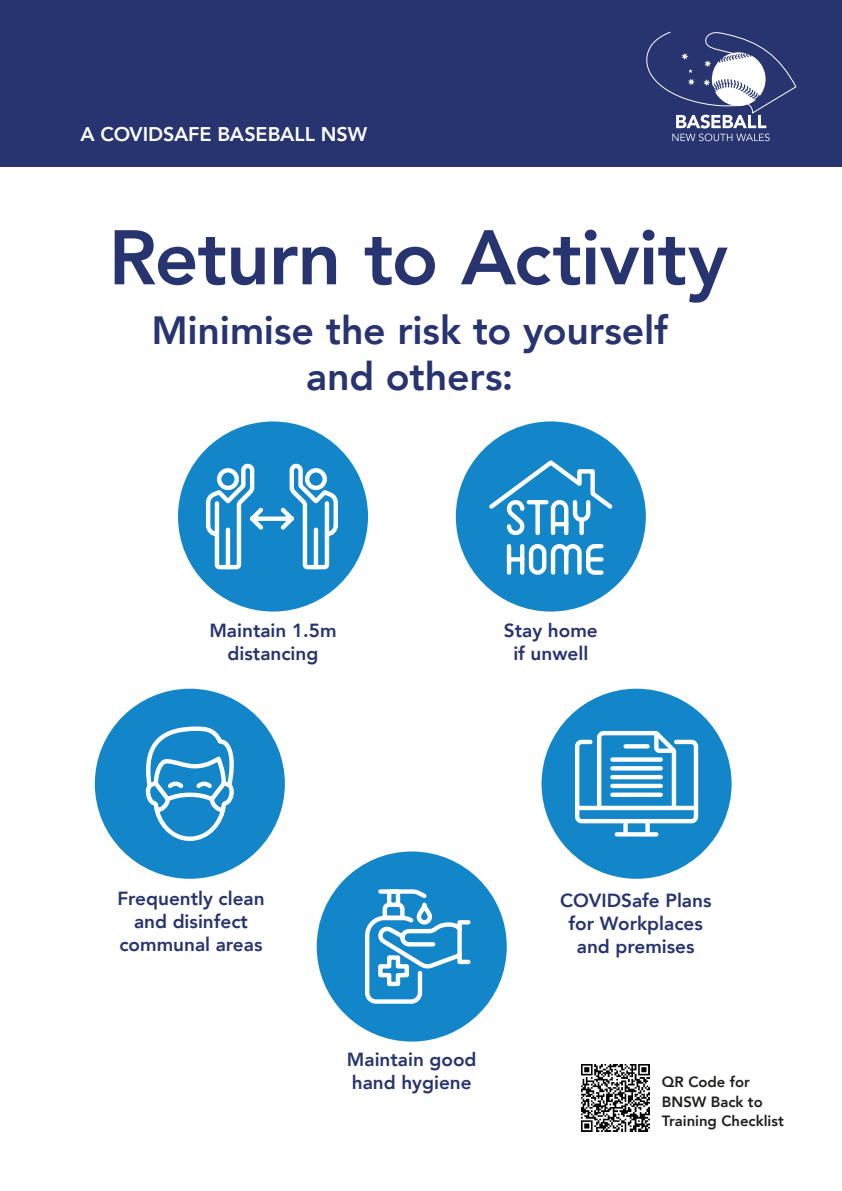
<style>
.page{position:relative;width:842px;height:1191px;background:#fff}
.page>*{position:absolute;margin:0;border:0;box-sizing:border-box;transform-origin:0 0}
.t1{font:800 76.4px "Avenir";letter-spacing:-.015em;color:#273470}
.t2{font:800 39.3px "Avenir";letter-spacing:-.005em;color:#273470}
.t3{font:800 19.8px "Avenir";letter-spacing:-.005em;color:#fff}
.t4{font:800 19px/22.8px "Avenir";color:#273470;text-align:center}
.t5{font:800 14.8px/19.9px "Avenir";color:#1d1d1b}
</style>
<div class="page">
<div style="left:0;top:0;width:842px;height:166px;background:#273470"></div>
<svg style="left:646px;top:31px;width:151px;height:110px"></svg>
<div style="left:456px;top:421px;width:190px;height:190px;background:#1286c8;border-radius:50%"></div>
<svg style="left:489px;top:460px;width:124px;height:115px"></svg>
<div style="left:541px;top:688px;width:191px;height:190px;background:#1286c8;border-radius:50%"></div>
<div style="left:623px;top:821px;width:5px;height:13px;background:#fff"></div>
<svg style="left:617px;top:832px;width:39px;height:4px"></svg>
<div style="left:645px;top:821px;width:5px;height:13px;background:#fff"></div>
<svg style="left:575px;top:730px;width:124px;height:95px"></svg>
<div style="left:317px;top:851px;width:190px;height:190px;background:#1286c8;border-radius:50%"></div>
<svg style="left:365px;top:889px;width:106px;height:115px"></svg>
<div style="left:95px;top:688px;width:190px;height:190px;background:#1286c8;border-radius:50%"></div>
<svg style="left:145px;top:726px;width:89px;height:115px"></svg>
<div style="left:178px;top:421px;width:190px;height:190px;background:#1286c8;border-radius:50%"></div>
<svg style="left:206px;top:463px;width:132px;height:107px"></svg>
<img style="left:582px;top:1064px;width:67px;height:67px">
<p class="t3" style="left:80px;top:119px;width:288px">A COVIDSAFE BASEBALL NSW</p>
<p class="t1" style="left:109px;top:198px;width:621px">Return to Activity</p>
<p class="t2" style="left:152px;top:300px;width:518px">Minimise the risk to yourself</p>
<p class="t2" style="left:306px;top:346px;width:209px">and others:</p>
<p class="t4" style="left:209px;top:619px;width:129px">Maintain 1.5m distancing</p>
<p class="t4" style="left:504px;top:619px;width:95px">Stay home if unwell</p>
<p class="t4" style="left:117px;top:887px;width:149px">Frequently clean and disinfect communal areas</p>
<p class="t4" style="left:560px;top:889px;width:153px">COVIDSafe Plans for Workplaces and premises</p>
<p class="t4" style="left:347px;top:1048px;width:131px;text-align:left">Maintain good hand hygiene</p>
<p class="t5" style="left:662px;top:1071px;width:123px">QR Code for<br>BNSW Back to<br>Training Checklist</p>
</div>
